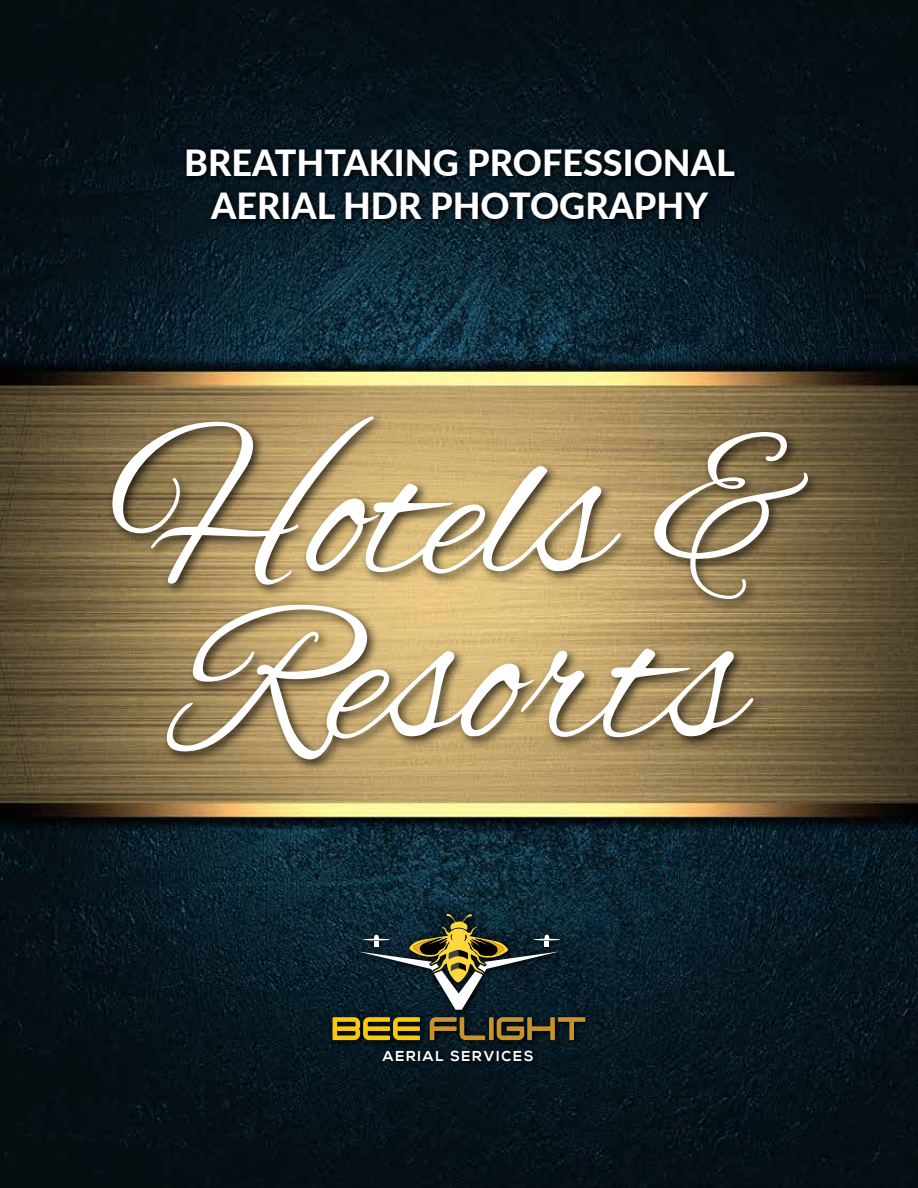
<style>
.page{position:relative;width:918px;height:1188px;background:#fff}
.page>*{position:absolute;margin:0;border:0;box-sizing:border-box;transform-origin:0 0}
.t1{font:210px/165px "Alex Brush";color:#fff;text-align:center}
.t2{font:800 36px/43.2px "Lato";color:#fff;text-align:center}
.t3{font:700 14.4px "Nexa";letter-spacing:.12em;color:#fff}
</style>
<div class="page">
<img style="left:0;top:0;width:918px;height:1188px">
<svg style="left:183px;top:145px;width:559px;height:82px;background:#05131b"></svg>
<div style="left:107px;top:412px;width:713px;height:360px;background:#000;opacity:.75"></div>
<svg style="left:328px;top:909px;width:265px;height:160px;background:#081c27"></svg>
<svg style="left:358px;top:914px;width:202px;height:96px;background:#323f3c"></svg>
<svg style="left:430px;top:1017px;width:155px;height:23px;background:#564821"></svg>
<svg style="left:333px;top:1017px;width:87px;height:23px;background:#9b800f"></svg>
<p class="t2" style="left:184px;top:140px;width:552px">BREATHTAKING PROFESSIONAL<br>AERIAL HDR PHOTOGRAPHY</p>
<h1 class="t1" style="left:108px;top:446px;width:703px">Hotels &amp;<br>Resorts</h1>
<p class="t3" style="left:383px;top:1048px;width:152px">AERIAL SERVICES</p>
</div>
